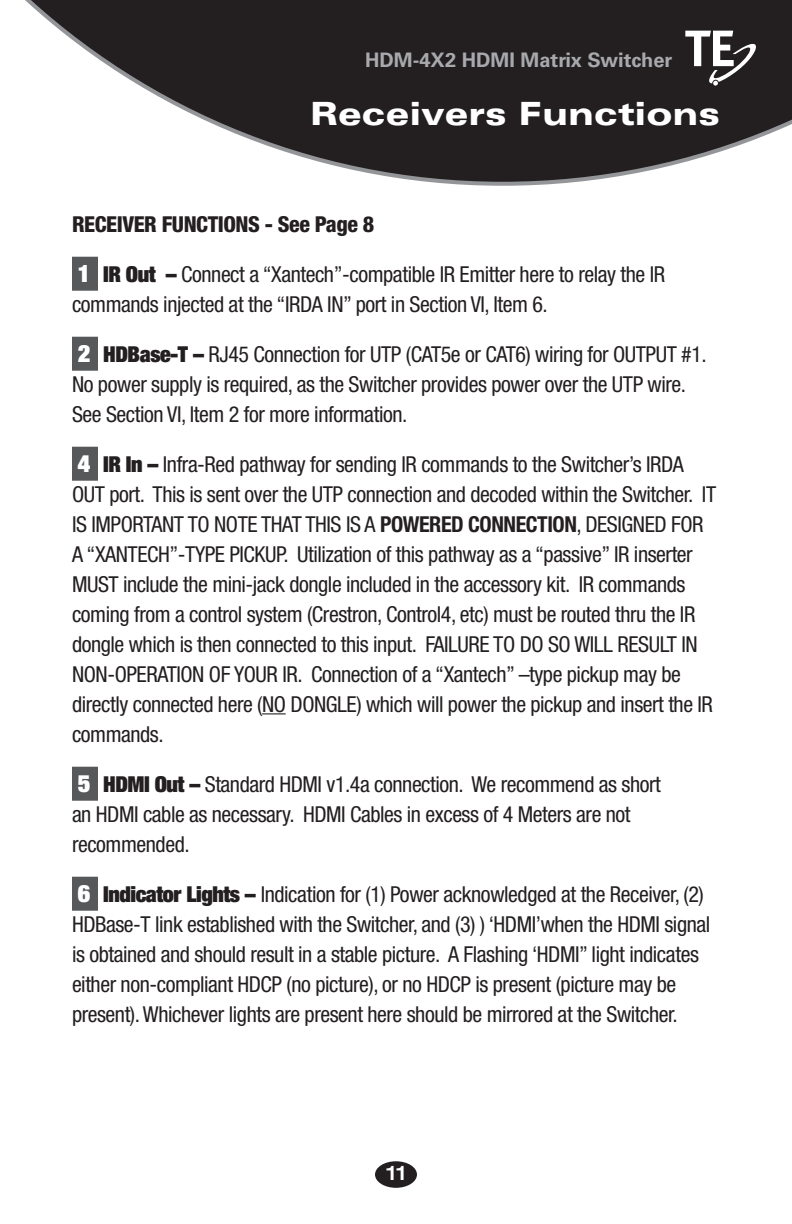
<style>
.page{position:relative;width:792px;height:1224px;background:#fff}
.page>*{position:absolute;margin:0;border:0;box-sizing:border-box;transform-origin:0 0}
.t1{font:900 expanded 32px "Univers";color:#fff}
.t2{font:condensed 22px/30px "Helvetica Neue LT Std";letter-spacing:-.02em;color:#231f20}
.t3{font:800 condensed 22px "Helvetica Neue LT Std";letter-spacing:-.02em;color:#231f20}
.t4{font:700 20px "Univers";color:#a8a9ad}
.t5{font:500 expanded 20px "Helvetica Neue LT Std";color:#fff}
.s1{font-weight:900;font-size:24px;color:#fff}
.s2{font-weight:900}
.s3{font-weight:700}
</style>
<div class="page">
<svg style="left:204px;top:0;width:588px;height:186px;background:#3f3c3d"></svg>
<div style="left:375px;top:1161px;width:42px;height:27px;background:#231f20;border-radius:50%"></div>
<svg style="left:685px;top:31px;width:73px;height:55px"></svg>
<svg style="left:25px;top:0;width:179px;height:120px"></svg>
<div style="left:72px;top:257px;width:26px;height:34px;background:#57585a"></div>
<div style="left:72px;top:337px;width:26px;height:34px;background:#57585a"></div>
<div style="left:72px;top:447px;width:26px;height:34px;background:#57585a"></div>
<svg style="left:262px;top:713px;width:24px;height:1px"></svg>
<div style="left:72px;top:767px;width:26px;height:34px;background:#57585a"></div>
<div style="left:72px;top:877px;width:26px;height:34px;background:#57585a"></div>
<p class="t4" style="left:365px;top:48px;width:309px">HDM-4X2 HDMI Matrix Switcher</p>
<h1 class="t1" style="left:310px;top:95px;width:412px">Receivers Functions</h1>
<p class="t3" style="left:72px;top:210px;width:304px">RECEIVER FUNCTIONS - See Page 8</p>
<p class="t2" style="left:72px;top:259px;width:595px"><span class="s1">1</span> <span class="s2">IR Out –</span> Connect a “Xantech”-compatible IR Emitter here to relay the IR commands injected at the “IRDA IN” port in Section VI, Item 6.</p>
<p class="t2" style="left:72px;top:339px;width:636px"><span class="s1">2</span> <span class="s2">HDBase-T –</span> RJ45 Connection for UTP (CAT5e or CAT6) wiring for OUTPUT #1.<br>No power supply is required, as the Switcher provides power over the UTP wire.<br>See Section VI, Item 2 for more information.</p>
<p class="t2" style="left:72px;top:449px;width:646px"><span class="s1">4</span> <span class="s2">IR In –</span> Infra-Red pathway for sending IR commands to the Switcher’s IRDA OUT port. This is sent over the UTP connection and decoded within the Switcher. IT IS IMPORTANT TO NOTE THAT THIS IS A <span class="s3">POWERED CONNECTION</span>, DESIGNED FOR A “XANTECH”-TYPE PICKUP. Utilization of this pathway as a “passive” IR inserter MUST include the mini-jack dongle included in the accessory kit. IR commands coming from a control system (Crestron, Control4, etc) must be routed thru the IR dongle which is then connected to this input. FAILURE TO DO SO WILL RESULT IN NON-OPERATION OF YOUR IR. Connection of a “Xantech” –type pickup may be directly connected here (NO DONGLE) which will power the pickup and insert the IR commands.</p>
<p class="t2" style="left:72px;top:769px;width:591px"><span class="s1">5</span> <span class="s2">HDMI Out –</span> Standard HDMI v1.4a connection. We recommend as short an HDMI cable as necessary. HDMI Cables in excess of 4 Meters are not recommended.</p>
<p class="t2" style="left:72px;top:879px;width:640px"><span class="s1">6</span> <span class="s2">Indicator Lights –</span> Indication for (1) Power acknowledged at the Receiver, (2)<br>HDBase-T link established with the Switcher, and (3) ) ‘HDMI’when the HDMI signal is obtained and should result in a stable picture. A Flashing ‘HDMI” light indicates either non-compliant HDCP (no picture), or no HDCP is present (picture may be present). Whichever lights are present here should be mirrored at the Switcher.</p>
<p class="t5" style="left:386px;top:1161px;width:21px">11</p>
</div>
